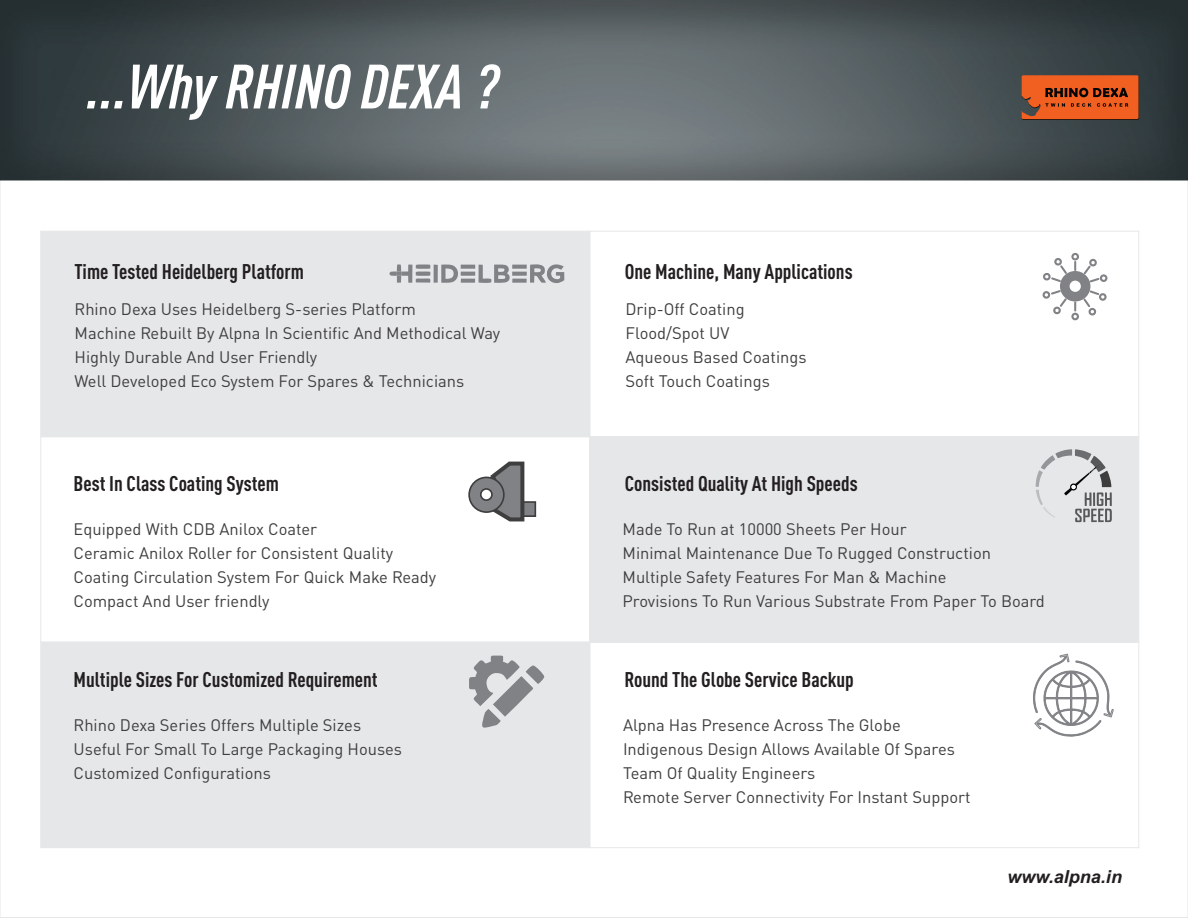
<style>
.page{position:relative;width:1188px;height:918px;background:#fff}
.page>*{position:absolute;margin:0;border:0;box-sizing:border-box;transform-origin:0 0}
.t1{font:italic 700 condensed 61.5px "DIN Pro";color:#fff}
.t2{font:700 condensed 21px "DIN Pro";color:#231f20}
.t3{font:italic 700 18px "Arial";color:#231f20}
.t4{font:16.5px/24px "DIN Pro";color:#3e3e3f}
</style>
<div class="page">
<div style="left:40px;top:230px;width:550px;height:206px;background:#e6e7e9"></div>
<div style="left:589px;top:436px;width:551px;height:207px;background:#e6e7e9"></div>
<div style="left:40px;top:641px;width:551px;height:207px;background:#e6e7e9"></div>
<div style="left:589px;top:642px;width:550px;height:206px;border:1px solid #e6e7e9"></div>
<svg style="left:1042px;top:253px;width:66px;height:68px"></svg>
<svg style="left:1036px;top:449px;width:76px;height:74px;background:#c9cacc"></svg>
<svg style="left:1033px;top:653px;width:81px;height:84px"></svg>
<svg style="left:468px;top:655px;width:76px;height:75px;background:#bfc0c3"></svg>
<svg style="left:477px;top:368px;width:234px;height:182px"></svg>
<div style="left:468px;top:477px;width:37px;height:36px;background:#808285;border:2px solid #3e3e3f;border-radius:50%"></div>
<div style="left:480px;top:488px;width:13px;height:13px;background:#fff;border:2px solid #3e3e3f;border-radius:50%"></div>
<svg style="left:441px;top:264px;width:19px;height:19px"></svg>
<svg style="left:434px;top:265px;width:4px;height:18px"></svg>
<svg style="left:461px;top:272px;width:14px;height:4px"></svg>
<svg style="left:479px;top:258px;width:85px;height:26px;background:#c0c1c4"></svg>
<svg style="left:512px;top:265px;width:15px;height:4px"></svg>
<svg style="left:461px;top:265px;width:14px;height:4px"></svg>
<svg style="left:512px;top:279px;width:15px;height:4px"></svg>
<svg style="left:461px;top:279px;width:14px;height:4px"></svg>
<svg style="left:389px;top:264px;width:42px;height:19px"></svg>
<img style="left:0;top:0;width:1188px;height:181px">
<svg style="left:1022px;top:75px;width:117px;height:45px;background:#cc531f"></svg>
<h1 class="t1" style="left:87px;top:65px;width:413px">...Why RHINO DEXA ?</h1>
<p class="t2" style="left:74px;top:264px;width:231px">Time Tested Heidelberg Platform</p>
<p class="t4" style="left:75px;top:299px;width:427px">Rhino Dexa Uses Heidelberg S-series Platform<br>Machine Rebuilt By Alpna In Scientific And Methodical Way Highly Durable And User Friendly<br>Well Developed Eco System For Spares &amp; Technicians</p>
<p class="t4" style="left:625px;top:299px;width:183px">Drip-Off Coating<br>Flood/Spot UV<br>Aqueous Based Coatings<br>Soft Touch Coatings</p>
<p class="t2" style="left:625px;top:265px;width:229px">One Machine, Many Applications</p>
<p class="t2" style="left:74px;top:476px;width:207px">Best In Class Coating System</p>
<p class="t2" style="left:625px;top:476px;width:234px">Consisted Quality At High Speeds</p>
<p class="t4" style="left:74px;top:519px;width:364px">Equipped With CDB Anilox Coater<br>Ceramic Anilox Roller for Consistent Quality Coating Circulation System For Quick Make Ready Compact And User friendly</p>
<p class="t4" style="left:623px;top:519px;width:424px">Made To Run at 10000 Sheets Per Hour<br>Minimal Maintenance Due To Rugged Construction Multiple Safety Features For Man &amp; Machine<br>Provisions To Run Various Substrate From Paper To Board</p>
<p class="t2" style="left:74px;top:672px;width:306px">Multiple Sizes For Customized Requirement</p>
<p class="t2" style="left:624px;top:672px;width:231px">Round The Globe Service Backup</p>
<p class="t4" style="left:74px;top:715px;width:330px">Rhino Dexa Series Offers Multiple Sizes<br>Useful For Small To Large Packaging Houses<br>Customized Configurations</p>
<p class="t4" style="left:623px;top:715px;width:349px">Alpna Has Presence Across The Globe Indigenous Design Allows Available Of Spares Team Of Quality Engineers<br>Remote Server Connectivity For Instant Support</p>
<p class="t3" style="left:1008px;top:870px;width:116px">www.alpna.in</p>
</div>
